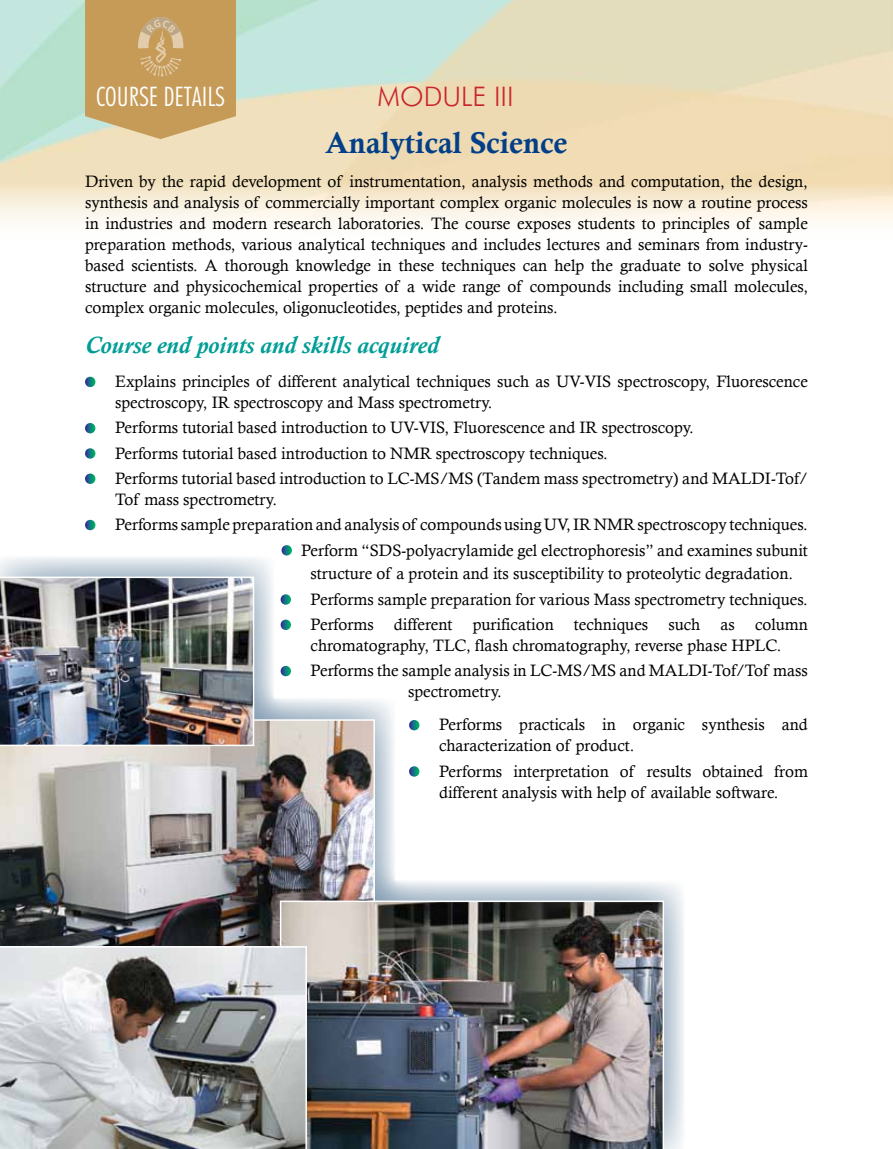
<style>
.page{position:relative;width:893px;height:1149px;background:#fff}
.page>*{position:absolute;margin:0;border:0;box-sizing:border-box;transform-origin:0 0}
.t1{font:30px "Calis MT Bol";color:#023f88}
.t2{font:300 condensed 27px "Futura BT";color:#fff}
.t3{font:300 27px "Futura BT";color:#c9252c}
.t4{font:italic 700 24px "Calisto";color:#009d96}
.t5{font:16.5px/21px "Calisto";color:#000}
</style>
<div class="page">
<svg style="left:85px;top:376px;width:10px;height:11px"></svg>
<svg style="left:85px;top:423px;width:10px;height:10px"></svg>
<svg style="left:85px;top:448px;width:10px;height:10px"></svg>
<svg style="left:85px;top:473px;width:10px;height:11px"></svg>
<svg style="left:85px;top:519px;width:10px;height:11px"></svg>
<svg style="left:282px;top:545px;width:10px;height:10px"></svg>
<svg style="left:0;top:557px;width:684px;height:591px"></svg>
<img style="left:0;top:719px;width:375px;height:226px">
<img style="left:0;top:576px;width:254px;height:170px">
<img style="left:280px;top:900px;width:384px;height:248px">
<svg style="left:0;top:945px;width:307px;height:203px;background:#acaeb0"></svg>
<svg style="left:281px;top:594px;width:10px;height:10px"></svg>
<svg style="left:281px;top:619px;width:10px;height:10px"></svg>
<svg style="left:281px;top:665px;width:10px;height:11px"></svg>
<svg style="left:409px;top:719px;width:10px;height:11px"></svg>
<svg style="left:409px;top:766px;width:10px;height:10px"></svg>
<svg style="left:85px;top:0;width:151px;height:139px;background:#c9a264"></svg>
<h2 class="t3" style="left:377px;top:80px;width:138px">MODULE III</h2>
<h1 class="t1" style="left:325px;top:126px;width:244px">Analytical Science</h1>
<p class="t5" style="left:85px;top:170px;width:724px;text-align:justify">Driven by the rapid development of instrumentation, analysis methods and computation, the design, synthesis and analysis of commercially important complex organic molecules is now a routine process in industries and modern research laboratories. The course exposes students to principles of sample preparation methods, various analytical techniques and includes lectures and seminars from industry&shy;based scientists. A thorough knowledge in these techniques can help the graduate to solve physical structure and physicochemical properties of a wide range of compounds including small molecules, complex organic molecules, oligonucleotides, peptides and proteins.</p>
<h3 class="t4" style="left:85px;top:331px;width:356px">Course end points and skills acquired</h3>
<p class="t5" style="left:115px;top:370px;width:694px">Explains principles of different analytical techniques such as UV-VIS spectroscopy, Fluorescence spectroscopy, IR spectroscopy and Mass spectrometry.</p>
<p class="t5" style="left:115px;top:415px;width:694px;line-height:25.2px">Performs tutorial based introduction to UV-VIS, Fluorescence and IR spectroscopy.<br>Performs tutorial based introduction to NMR spectroscopy techniques.<br>Performs tutorial based introduction to LC-MS/MS (Tandem mass spectrometry) and MALDI-Tof/</p>
<p class="t5" style="left:115px;top:488px;width:163px">Tof mass spectrometry.</p>
<p class="t5" style="left:115px;top:513px;width:694px">Performs sample preparation and analysis of compounds using UV, IR NMR spectroscopy techniques.</p>
<p class="t5" style="left:301px;top:539px;width:508px">Perform “SDS-polyacrylamide gel electrophoresis” and examines subunit</p>
<p class="t5" style="left:311px;top:563px;width:484px">structure of a protein and its susceptibility to proteolytic degradation.</p>
<p class="t5" style="left:311px;top:588px;width:499px">Performs sample preparation for various Mass spectrometry techniques.</p>
<p class="t5" style="left:311px;top:613px;width:499px">Performs different purification techniques such as column</p>
<p class="t5" style="left:311px;top:632px;width:499px;line-height:25.2px">chromatography, TLC, flash chromatography, reverse phase HPLC.<br>Performs the sample analysis in LC-MS/MS and MALDI-Tof/Tof mass</p>
<p class="t5" style="left:439px;top:674px;width:370px;line-height:33px;text-indent:-31px">spectrometry.<br>Performs practicals in organic synthesis and</p>
<p class="t5" style="left:439px;top:732px;width:370px;line-height:25.2px">characterization of product.<br>Performs interpretation of results obtained from</p>
<p class="t5" style="left:439px;top:781px;width:341px">different analysis with help of available software.</p>
<h2 class="t2" style="left:96px;top:80px;width:130px">COURSE DETAILS</h2>
</div>
